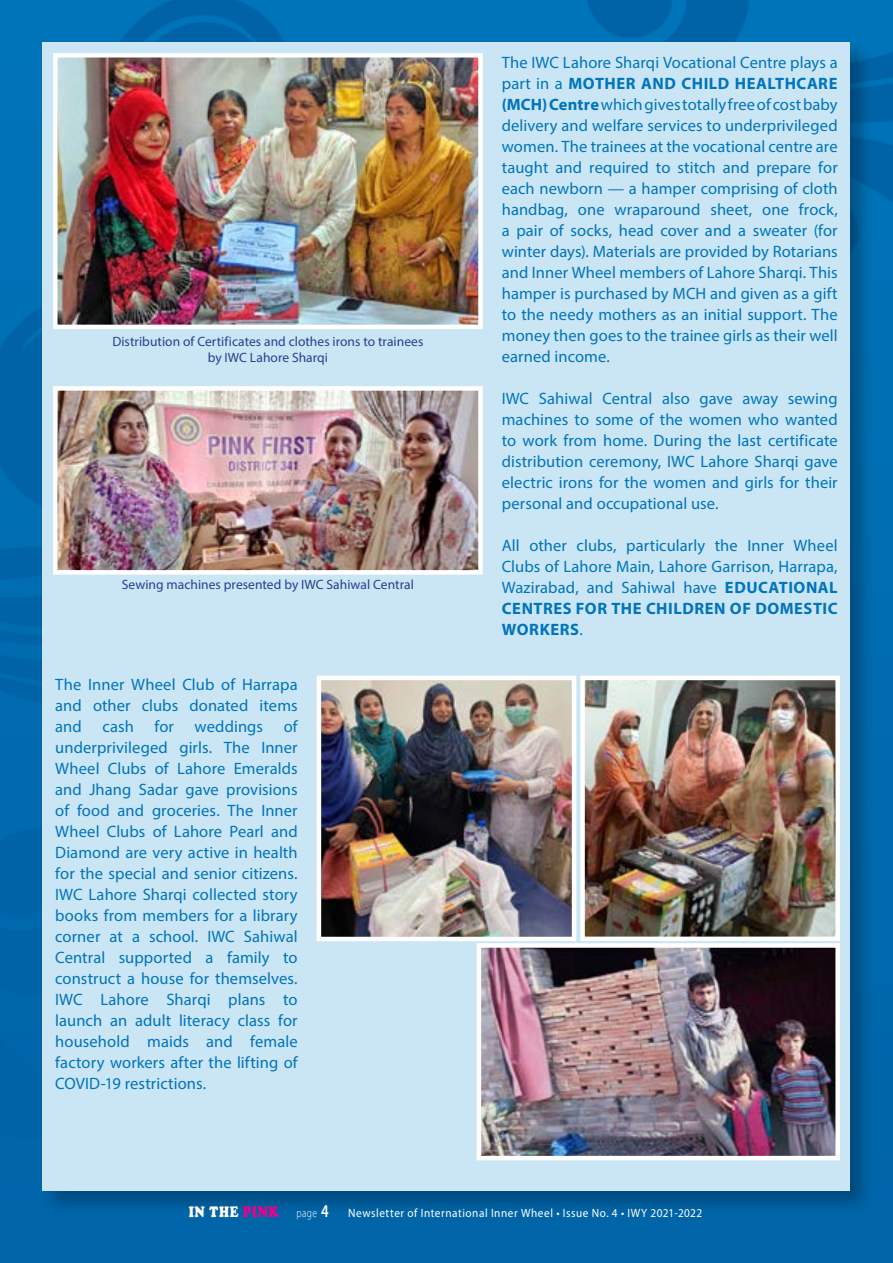
<style>
.page{position:relative;width:893px;height:1263px;background:#fff}
.page>*{position:absolute;margin:0;border:0;box-sizing:border-box;transform-origin:0 0}
.t1{font:16.5px/21px "Myriad Pro";letter-spacing:.005em;color:#0074bc;text-align:justify}
.t2{font:13.5px/16.2px "Myriad Pro";letter-spacing:.005em;color:#25408f;text-align:center}
.t3{font:12px "Myriad Pro";letter-spacing:.045em;color:#fff;scale:.94 1}
.s1{font-weight:700}
.s2{font-family:"Cooper Black Std";font-size:15px}
.s3{font-family:"Cooper Black Std";font-size:15px;color:#ec008c}
.s4{font-weight:300}
.s5{font-weight:600;font-size:18px}
</style>
<div class="page">
<img style="left:0;top:0;width:893px;height:1263px">
<div style="left:38px;top:38px;width:837px;height:1178px;background:#000;opacity:.3"></div>
<div style="left:43px;top:43px;width:807px;height:1148px;background:#cae5f4"></div>
<img style="left:58px;top:58px;width:420px;height:266px">
<div style="left:53px;top:53px;width:430px;height:276px;border:4px solid #fff"></div>
<img style="left:58px;top:391px;width:420px;height:179px">
<div style="left:53px;top:386px;width:430px;height:189px;border:4px solid #fff"></div>
<img style="left:585px;top:681px;width:250px;height:255px">
<div style="left:580px;top:676px;width:260px;height:265px;border:4px solid #fff"></div>
<img style="left:322px;top:681px;width:249px;height:255px">
<div style="left:317px;top:676px;width:259px;height:265px;border:4px solid #fff"></div>
<img style="left:482px;top:948px;width:353px;height:207px">
<div style="left:477px;top:943px;width:363px;height:217px;border:4px solid #fff"></div>
<p class="t2" style="left:112px;top:333px;width:313px">Distribution of Certificates and clothes irons to trainees by IWC Lahore Sharqi</p>
<p class="t2" style="left:122px;top:576px;width:294px">Sewing machines presented by IWC Sahiwal Central</p>
<p class="t1" style="left:55px;top:674px;width:244px">The Inner Wheel Club of Harrapa and other clubs donated items and</p>
<p class="t1" style="left:55px;top:716px;width:244px;text-indent:228px">of underprivileged girls. The Inner Wheel Clubs of Lahore Emeralds and Jhang Sadar gave provisions of food and groceries. The Inner Wheel Clubs of Lahore Pearl and Diamond are very active in health for the special and senior citizens.<br>IWC Lahore Sharqi collected story books from members for a library corner at a school. IWC Sahiwal Central supported a family to construct a house for themselves.<br>IWC Lahore Sharqi plans to launch an adult literacy class for household maids and female factory workers after the lifting of COVID-19 restrictions.</p>
<p class="t1" style="left:103px;top:716px;width:33px">cash</p>
<p class="t1" style="left:154px;top:716px;width:21px">for</p>
<p class="t1" style="left:195px;top:716px;width:70px">weddings</p>
<p class="t1" style="left:502px;top:51px;width:337px">The IWC Lahore Sharqi Vocational Centre plays a part in a <span class="s1">MOTHER AND CHILD HEALTHCARE (MCH) Centre</span> which gives totally free of cost baby delivery and welfare services to underprivileged women. The trainees at the vocational centre are taught and required to stitch and prepare for each newborn — a hamper comprising of cloth handbag, one wraparound sheet, one frock, a pair of socks, head cover and a sweater (for winter days). Materials are provided by Rotarians and Inner Wheel members of Lahore Sharqi. This hamper is purchased by MCH and given as a gift to the needy mothers as an initial support. The money then goes to the trainee girls as their well earned income.</p>
<p class="t1" style="left:502px;top:387px;width:337px">IWC Sahiwal Central also gave away sewing machines to some of the women who wanted to work from home. During the last certificate distribution ceremony, IWC Lahore Sharqi gave electric irons for the women and girls for their personal and occupational use.</p>
<p class="t1" style="left:502px;top:534px;width:337px">All other clubs, particularly the Inner Wheel Clubs of Lahore Main, Lahore Garrison, Harrapa, Wazirabad, and Sahiwal have <span class="s1">EDUCATIONAL CENTRES FOR THE CHILDREN OF DOMESTIC WORKERS</span>.</p>
<p class="t3" style="left:189px;top:1206px;width:548px"><span class="s2">IN THE</span> <span class="s3">PINK</span> <span class="s4">page</span> <span class="s5">4</span> Newsletter of International Inner Wheel • Issue No. 4 • IWY 2021-2022</p>
</div>
